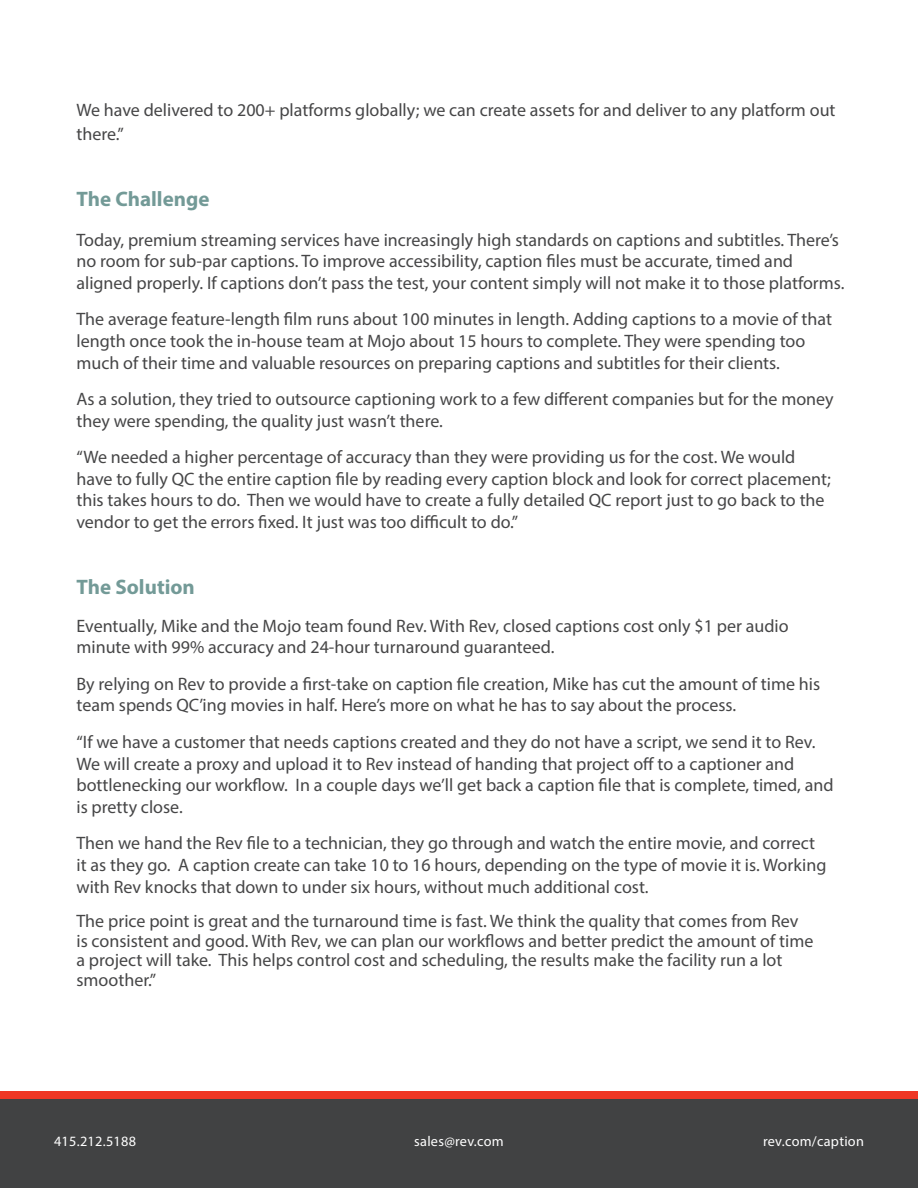
<style>
.page{position:relative;width:918px;height:1188px;background:#fff}
.page>*{position:absolute;margin:0;border:0;box-sizing:border-box;transform-origin:0 0}
.t1{font:700 21px "Myriad Pro";color:#739a97}
.t2{font:18px/21.6px "Myriad Pro";color:#464647}
.t3{font:14.25px "Myriad Pro";letter-spacing:.02em;color:#fff}
</style>
<div class="page">
<div style="left:0;top:1099px;width:918px;height:89px;background:#414243"></div>
<div style="left:0;top:1091px;width:918px;height:8px;background:#ee3725"></div>
<p class="t2" style="left:76px;top:99px;width:761px;line-height:24px">We have delivered to 200+ platforms globally; we can create assets for and deliver to any platform out there.”</p>
<p class="t1" style="left:76px;top:191px;width:135px">The Challenge</p>
<p class="t2" style="left:76px;top:230px;width:770px">Today, premium streaming services have increasingly high standards on captions and subtitles. There’s no room for sub-par captions. To improve accessibility, caption files must be accurate, timed and aligned properly. If captions don’t pass the test, your content simply will not make it to those platforms.</p>
<p class="t2" style="left:76px;top:310px;width:757px">The average feature-length film runs about 100 minutes in length. Adding captions to a movie of that length once took the in-house team at Mojo about 15 hours to complete. They were spending too much of their time and valuable resources on preparing captions and subtitles for their clients.</p>
<p class="t2" style="left:76px;top:390px;width:759px">As a solution, they tried to outsource captioning work to a few different companies but for the money they were spending, the quality just wasn’t there.</p>
<p class="t2" style="left:76px;top:448px;width:756px">“We needed a higher percentage of accuracy than they were providing us for the cost. We would have to fully QC the entire caption file by reading every caption block and look for correct placement; this takes hours to do. Then we would have to create a fully detailed QC report just to go back to the vendor to get the errors fixed. It just was too difficult to do.”</p>
<p class="t1" style="left:76px;top:579px;width:120px">The Solution</p>
<p class="t2" style="left:76px;top:616px;width:714px">Eventually, Mike and the Mojo team found Rev. With Rev, closed captions cost only $1 per audio minute with 99% accuracy and 24-hour turnaround guaranteed.</p>
<p class="t2" style="left:76px;top:674px;width:745px">By relying on Rev to provide a first-take on caption file creation, Mike has cut the amount of time his team spends QC’ing movies in half. Here’s more on what he has to say about the process.</p>
<p class="t2" style="left:76px;top:732px;width:759px">“If we have a customer that needs captions created and they do not have a script, we send it to Rev.<br>We will create a proxy and upload it to Rev instead of handing that project off to a captioner and bottlenecking our workflow. In a couple days we’ll get back a caption file that is complete, timed, and is pretty close.</p>
<p class="t2" style="left:76px;top:834px;width:751px">Then we hand the Rev file to a technician, they go through and watch the entire movie, and correct it as they go. A caption create can take 10 to 16 hours, depending on the type of movie it is. Working with Rev knocks that down to under six hours, without much additional cost.</p>
<p class="t2" style="left:76px;top:913px;width:738px;line-height:19.5px">The price point is great and the turnaround time is fast. We think the quality that comes from Rev is consistent and good. With Rev, we can plan our workflows and better predict the amount of time a project will take. This helps control cost and scheduling, the results make the facility run a lot smoother.”</p>
<p class="t3" style="left:54px;top:1135px;width:84px">415.212.5188</p>
<p class="t3" style="left:414px;top:1135px;width:91px">sales@rev.com</p>
<p class="t3" style="left:763px;top:1135px;width:102px">rev.com/caption</p>
</div>
